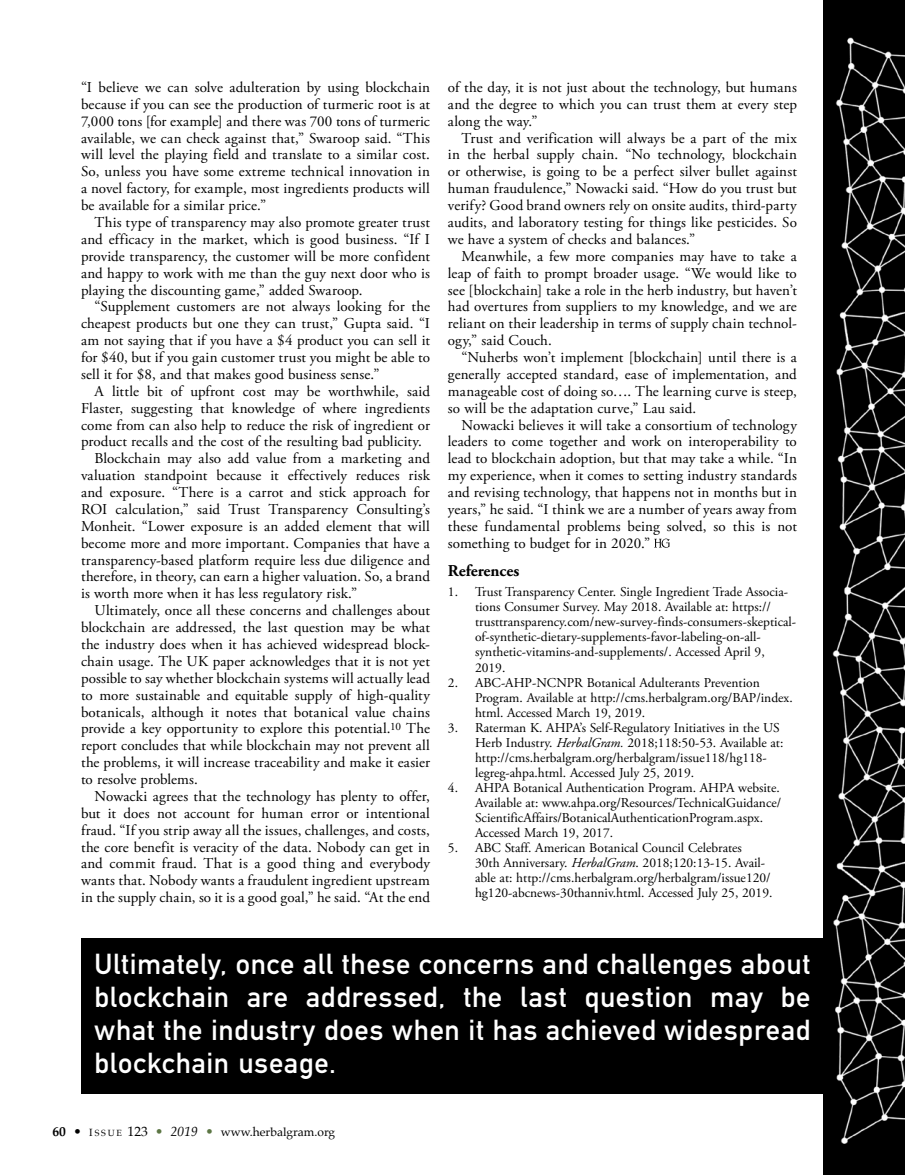
<style>
.page{position:relative;width:905px;height:1175px;background:#fff}
.page>*{position:absolute;margin:0;border:0;box-sizing:border-box;transform-origin:0 0}
.t1{font:700 28.5px/33px "DIN Alternate";letter-spacing:.025em;color:#fff;text-align:justify}
.t2{font:700 16.5px "Adobe Garamond Pro";color:#000}
.t3{font:15px/16.8px "Adobe Garamond Pro";letter-spacing:.01em;color:#000;text-align:justify}
.t4{font:13.5px/15px "Adobe Garamond Pro";color:#000}
.t5{font:12px "Palatino";color:#000}
.s1{font-style:italic}
.s2{font-weight:700;font-size:13.5px}
.s3{font-size:13.5px}
.s4{font-size:10.5px}
.s5{font-size:9px}
.s6{font-size:13.5px;color:#5c7644}
.s7{font-style:italic;font-size:13.5px}
</style>
<div class="page">
<img style="left:824px;top:0;width:80px;height:1174px">
<svg style="left:654px;top:538px;width:15px;height:9px"></svg>
<div style="left:81px;top:938px;width:743px;height:156px;background:#000"></div>
<p class="t3" style="left:81px;top:79px;width:350px">“I believe we can solve adulteration by using blockchain because if you can see the production of turmeric root is at 7,000 tons [for example] and there was 700 tons of turmeric available, we can check against that,” Swaroop said. “This will level the playing field and translate to a similar cost.<br>So, unless you have some extreme technical innovation in a novel factory, for example, most ingredients products will be available for a similar price.”</p>
<p class="t3" style="left:81px;top:214px;width:350px;text-indent:14px">This type of transparency may also promote greater trust and efficacy in the market, which is good business. “If I provide transparency, the customer will be more confident and happy to work with me than the guy next door who is playing the discounting game,” added Swaroop.</p>
<p class="t3" style="left:81px;top:299px;width:350px;text-indent:14px">“Supplement customers are not always looking for the cheapest products but one they can trust,” Gupta said. “I am not saying that if you have a $4 product you can sell it for $40, but if you gain customer trust you might be able to sell it for $8, and that makes good business sense.”</p>
<p class="t3" style="left:94px;top:383px;width:337px">A little bit of upfront cost may be worthwhile, said</p>
<p class="t3" style="left:81px;top:400px;width:350px">Flaster, suggesting that knowledge of where ingredients</p>
<p class="t3" style="left:81px;top:417px;width:350px">come from can also help to reduce the risk of ingredient or</p>
<p class="t3" style="left:81px;top:434px;width:342px">product recalls and the cost of the resulting bad publicity.</p>
<p class="t3" style="left:94px;top:451px;width:337px">Blockchain may also add value from a marketing and</p>
<p class="t3" style="left:81px;top:467px;width:350px">valuation standpoint because it effectively reduces risk</p>
<p class="t3" style="left:81px;top:484px;width:350px">and exposure. “There is a carrot and stick approach for</p>
<p class="t3" style="left:81px;top:501px;width:350px">ROI calculation,” said Trust Transparency Consulting’s</p>
<p class="t3" style="left:81px;top:518px;width:350px">Monheit. “Lower exposure is an added element that will</p>
<p class="t3" style="left:81px;top:535px;width:350px">become more and more important. Companies that have a</p>
<p class="t3" style="left:81px;top:552px;width:350px">transparency-based platform require less due diligence and</p>
<p class="t3" style="left:81px;top:569px;width:350px">therefore, in theory, can earn a higher valuation. So, a brand</p>
<p class="t3" style="left:81px;top:586px;width:278px">is worth more when it has less regulatory risk.”</p>
<p class="t3" style="left:94px;top:602px;width:337px">Ultimately, once all these concerns and challenges about</p>
<p class="t3" style="left:81px;top:619px;width:350px">blockchain are addressed, the last question may be what</p>
<p class="t3" style="left:81px;top:636px;width:350px">the industry does when it has achieved widespread block-</p>
<p class="t3" style="left:81px;top:653px;width:350px">chain usage. The UK paper acknowledges that it is not yet</p>
<p class="t3" style="left:81px;top:670px;width:350px">possible to say whether blockchain systems will actually lead</p>
<p class="t3" style="left:81px;top:687px;width:350px">to more sustainable and equitable supply of high-quality</p>
<p class="t3" style="left:81px;top:704px;width:350px">botanicals, although it notes that botanical value chains</p>
<p class="t3" style="left:81px;top:721px;width:350px">provide a key opportunity to explore this potential.<sup>10</sup> The</p>
<p class="t3" style="left:81px;top:737px;width:350px">report concludes that while blockchain may not prevent all</p>
<p class="t3" style="left:81px;top:754px;width:350px">the problems, it will increase traceability and make it easier</p>
<p class="t3" style="left:81px;top:771px;width:118px">to resolve problems.</p>
<p class="t3" style="left:94px;top:788px;width:337px">Nowacki agrees that the technology has plenty to offer,</p>
<p class="t3" style="left:81px;top:805px;width:350px">but it does not account for human error or intentional</p>
<p class="t3" style="left:81px;top:822px;width:350px">fraud. “If you strip away all the issues, challenges, and costs,</p>
<p class="t3" style="left:81px;top:839px;width:350px">the core benefit is veracity of the data. Nobody can get in</p>
<p class="t3" style="left:81px;top:856px;width:350px">and commit fraud. That is a good thing and everybody</p>
<p class="t3" style="left:81px;top:872px;width:350px">wants that. Nobody wants a fraudulent ingredient upstream</p>
<p class="t3" style="left:81px;top:889px;width:350px">in the supply chain, so it is a good goal,” he said. “At the end</p>
<p class="t3" style="left:448px;top:79px;width:350px">of the day, it is not just about the technology, but humans and the degree to which you can trust them at every step along the way.”</p>
<p class="t3" style="left:448px;top:130px;width:350px;text-indent:14px">Trust and verification will always be a part of the mix in the herbal supply chain. “No technology, blockchain or otherwise, is going to be a perfect silver bullet against human fraudulence,” Nowacki said. “How do you trust but verify? Good brand owners rely on onsite audits, third-party audits, and laboratory testing for things like pesticides. So we have a system of checks and balances.”</p>
<p class="t3" style="left:448px;top:248px;width:350px;text-indent:14px">Meanwhile, a few more companies may have to take a leap of faith to prompt broader usage. “We would like to see [blockchain] take a role in the herb industry, but haven’t had overtures from suppliers to my knowledge, and we are reliant on their leadership in terms of supply chain technol&shy;ogy,” said Couch.</p>
<p class="t3" style="left:448px;top:349px;width:350px;text-indent:14px">“Nuherbs won’t implement [blockchain] until there is a generally accepted standard, ease of implementation, and manageable cost of doing so…. The learning curve is steep, so will be the adaptation curve,” Lau said.</p>
<p class="t3" style="left:448px;top:417px;width:350px;text-indent:14px">Nowacki believes it will take a consortium of technology leaders to come together and work on interoperability to lead to blockchain adoption, but that may take a while. “In my experience, when it comes to setting industry standards and revising technology, that happens not in months but in years,” he said. “I think we are a number of years away from these fundamental problems being solved, so this is not something to budget for in 2020.”</p>
<p class="t2" style="left:448px;top:561px;width:73px">References</p>
<p class="t4" style="left:475px;top:585px;width:323px;text-indent:-27px">1. Trust Transparency Center. Single Ingredient Trade Associa&shy;tions Consumer Survey. May 2018. Available at: https:// trusttransparency.com/new-survey-finds-consumers-skeptical&shy;of-synthetic-dietary-supplements-favor-labeling-on-all&shy;synthetic-vitamins-and-supplements/. Accessed April 9, 2019.</p>
<p class="t4" style="left:475px;top:675px;width:319px;text-indent:-27px">2. ABC-AHP-NCNPR Botanical Adulterants Prevention<br>Program. Available at http://cms.herbalgram.org/BAP/index. html. Accessed March 19, 2019.</p>
<p class="t4" style="left:475px;top:720px;width:310px;text-indent:-27px">3. Raterman K. AHPA’s Self-Regulatory Initiatives in the US Herb Industry. <span class="s1">HerbalGram.</span> 2018;118:50-53. Available at: http://cms.herbalgram.org/herbalgram/issue118/hg118- legreg-ahpa.html. Accessed July 25, 2019.</p>
<p class="t4" style="left:475px;top:780px;width:308px;text-indent:-27px">4. AHPA Botanical Authentication Program. AHPA website.<br>Available at: www.ahpa.org/Resources/TechnicalGuidance/ ScientificAffairs/BotanicalAuthenticationProgram.aspx.<br>Accessed March 19, 2017.</p>
<p class="t4" style="left:475px;top:840px;width:299px;text-indent:-27px">5. ABC Staff. American Botanical Council Celebrates<br>30th Anniversary. <span class="s1">HerbalGram</span>. 2018;120:13-15. Avail&shy;able at: http://cms.herbalgram.org/herbalgram/issue120/ hg120-abcnews-30thanniv.html. Accessed July 25, 2019.</p>
<h1 class="t1" style="left:94px;top:945px;width:717px">Ultimately, once all these concerns and challenges about blockchain are addressed, the last question may be what the industry does when it has achieved widespread blockchain useage.</h1>
<p class="t5" style="left:52px;top:1122px;width:284px"><span class="s2">60</span> <span class="s3">•</span> <span class="s4">I</span> <span class="s5">S S U E</span> <span class="s3">123</span> <span class="s6">•</span> <span class="s7">2019</span> <span class="s6">•</span> www.herbalgram.org</p>
</div>
